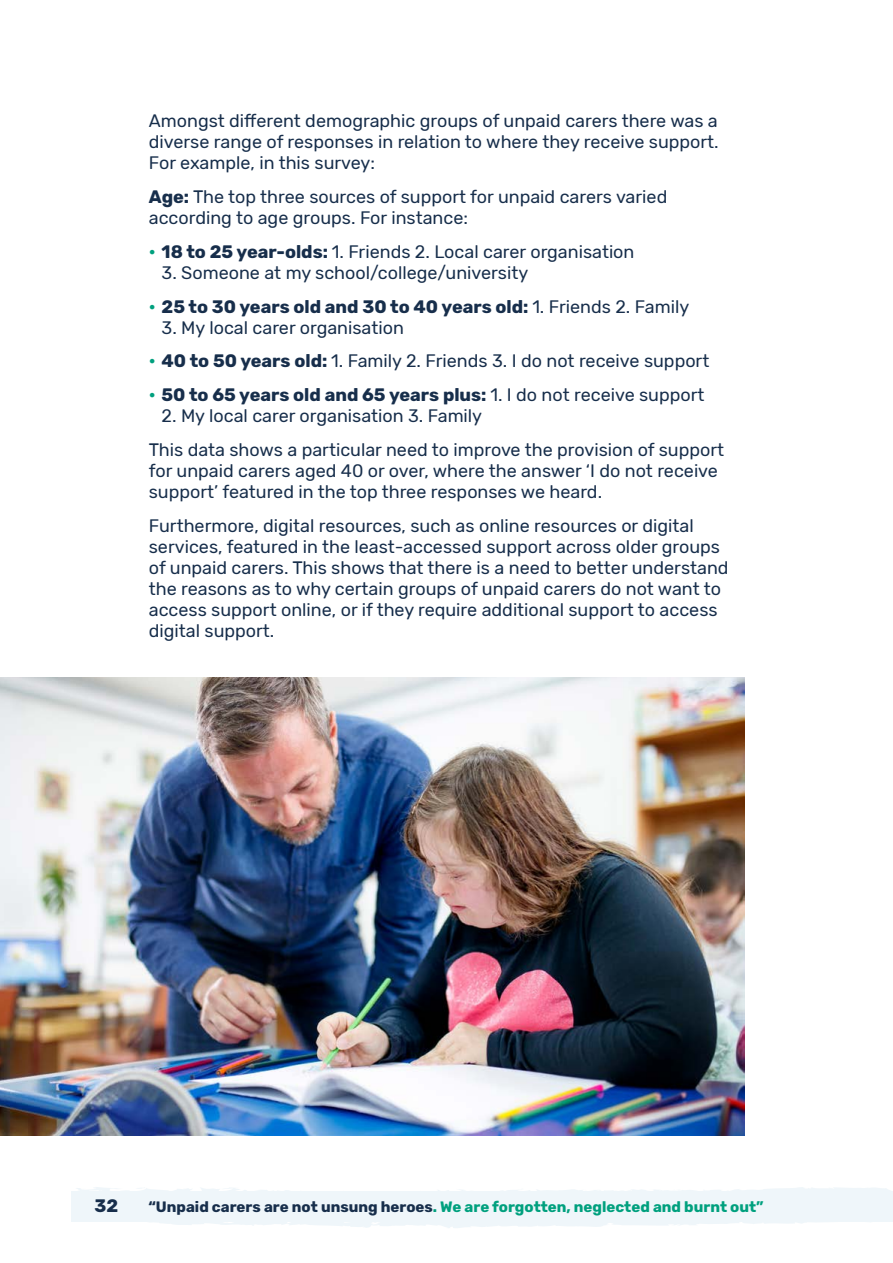
<style>
.page{position:relative;width:893px;height:1263px;background:#fff}
.page>*{position:absolute;margin:0;border:0;box-sizing:border-box;transform-origin:0 0}
.t1{font:18px/21px "Rubik";color:#172e4b}
.t2{font:700 18px "Rubik";color:#172e4b}
.t3{font:700 15px "Rubik";color:#00a07e}
.s1{font-weight:700}
.s2{font-weight:700;color:#00a07e}
.s3{color:#00a07e}
.s4{font-weight:400}
.s5{color:#172e4b}
</style>
<div class="page">
<div style="left:71px;top:1191px;width:822px;height:30px;background:#eff6fa"></div>
<svg style="left:74px;top:1221px;width:819px;height:7px"></svg>
<svg style="left:76px;top:1187px;width:814px;height:4px"></svg>
<img style="left:0;top:677px;width:744px;height:458px">
<p class="t1" style="left:149px;top:111px;width:571px;text-align:justify">Amongst different demographic groups of unpaid carers there was a diverse range of responses in relation to where they receive support.<br>For example, in this survey:</p>
<p class="t1" style="left:149px;top:187px;width:520px"><span class="s1">Age:</span> The top three sources of support for unpaid carers varied according to age groups. For instance:</p>
<p class="t1" style="left:149px;top:242px;width:487px"><span class="s2">•</span> <span class="s1">18 to 25 year-olds:</span> 1. Friends 2. Local carer organisation</p>
<p class="t1" style="left:162px;top:263px;width:368px">3. Someone at my school/college/university</p>
<p class="t2" style="left:149px;top:296px;width:542px"><span class="s3">•</span> 25 to 30 years old and 30 to 40 years old: <span class="s4">1. Friends 2. Family</span></p>
<p class="t1" style="left:162px;top:317px;width:244px">3. My local carer organisation</p>
<p class="t1" style="left:149px;top:351px;width:562px"><span class="s2">•</span> <span class="s1">40 to 50 years old:</span> 1. Family 2. Friends 3. I do not receive support</p>
<p class="t2" style="left:149px;top:384px;width:557px"><span class="s3">•</span> 50 to 65 years old and 65 years plus: <span class="s4">1. I do not receive support</span></p>
<p class="t1" style="left:149px;top:400px;width:577px;line-height:33.8px;text-indent:13px">2. My local carer organisation 3. Family<br>This data shows a particular need to improve the provision of support</p>
<p class="t1" style="left:149px;top:461px;width:571px">for unpaid carers aged 40 or over, where the answer ‘I do not receive support’ featured in the top three responses we heard.</p>
<p class="t1" style="left:149px;top:515px;width:581px">Furthermore, digital resources, such as online resources or digital services, featured in the least-accessed support across older groups of unpaid carers. This shows that there is a need to better understand the reasons as to why certain groups of unpaid carers do not want to access support online, or if they require additional support to access digital support.</p>
<p class="t2" style="left:94px;top:1195px;width:25px">32</p>
<p class="t3" style="left:148px;top:1198px;width:617px"><span class="s5">“Unpaid carers are not unsung heroes</span>. We are forgotten, neglected and burnt out”</p>
</div>
